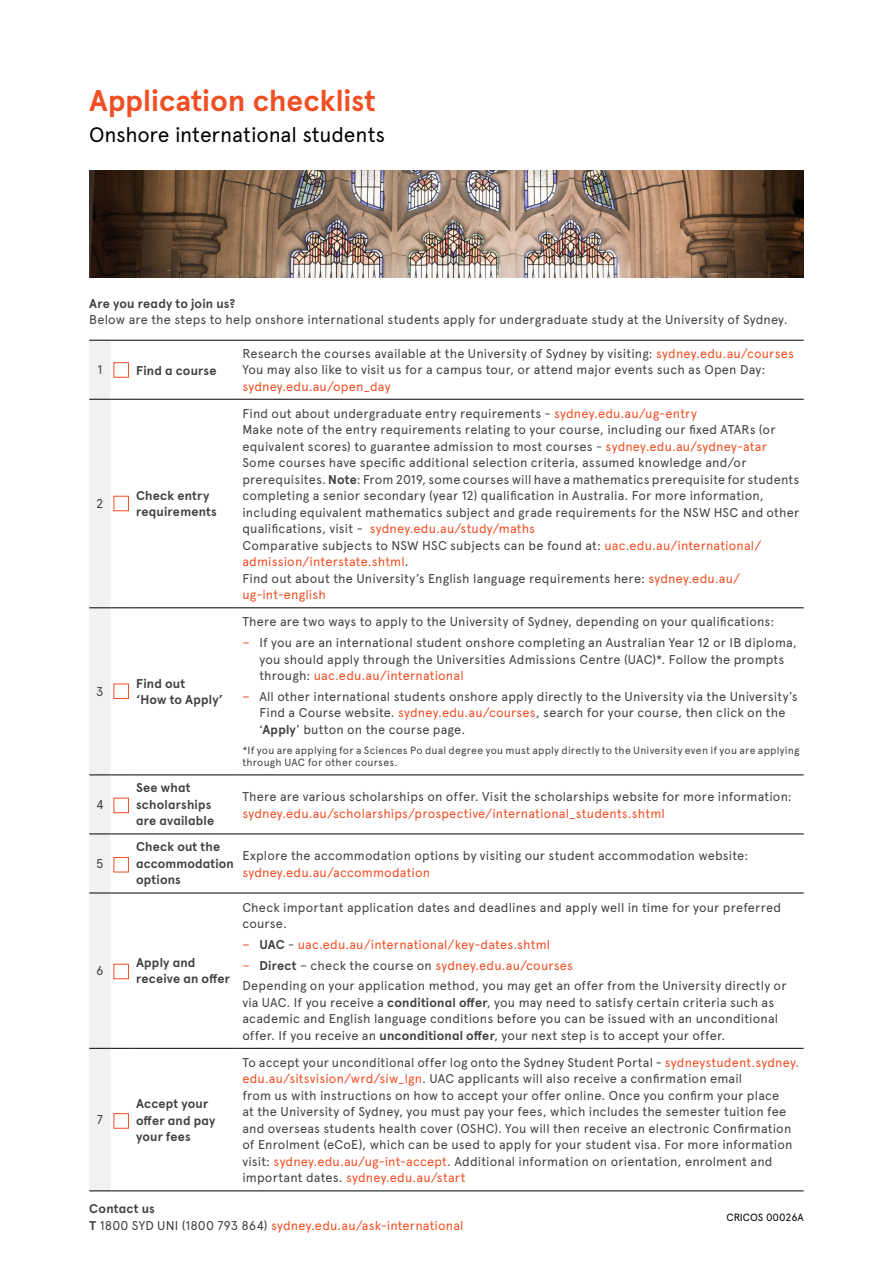
<style>
.page{position:relative;width:893px;height:1263px;background:#fff}
.page>*{position:absolute;margin:0;border:0;box-sizing:border-box;transform-origin:0 0}
.t1{font:700 30px "Apercu Pro";color:#f04e23}
.t2{font:21px "Apercu Pro";letter-spacing:-.01em;color:#000}
.t3{font:12.75px/16.5px "Apercu Pro";letter-spacing:.015em;color:#414042}
.t4{font:700 12.75px/16.5px "Apercu Pro";letter-spacing:.015em;color:#414042}
.t5{font:12.75px/16.5px "Apercu Pro";letter-spacing:.015em;color:#f04e23}
.t6{font:10.5px/12px "Apercu Pro";letter-spacing:.02em;color:#414042}
.t7{font:10.5px "Apercu Pro";letter-spacing:-.005em;color:#000}
.s1{color:#f04e23}
.s2{font-weight:700}
.s3{font-weight:700;color:#414042}
.s4{color:#414042}
</style>
<div class="page">
<img style="left:89px;top:170px;width:715px;height:107px">
<hr style="left:132px;top:399px;width:106px;height:1px;background:#000">
<hr style="left:238px;top:399px;width:566px;height:1px;background:#000">
<hr style="left:132px;top:607px;width:106px;height:1px;background:#000">
<hr style="left:238px;top:607px;width:566px;height:1px;background:#000">
<hr style="left:132px;top:774px;width:106px;height:1px;background:#000">
<hr style="left:238px;top:774px;width:566px;height:1px;background:#000">
<hr style="left:132px;top:833px;width:106px;height:1px;background:#000">
<hr style="left:238px;top:833px;width:566px;height:1px;background:#000">
<hr style="left:132px;top:892px;width:106px;height:1px;background:#000">
<hr style="left:238px;top:892px;width:566px;height:1px;background:#000">
<hr style="left:132px;top:1048px;width:106px;height:1px;background:#000">
<hr style="left:238px;top:1048px;width:566px;height:1px;background:#000">
<hr style="left:132px;top:340px;width:106px;height:1px;background:#000">
<hr style="left:238px;top:340px;width:566px;height:1px;background:#000">
<svg style="left:89px;top:340px;width:43px;height:851px"></svg>
<hr style="left:132px;top:1190px;width:106px;height:1px;background:#000">
<hr style="left:238px;top:1190px;width:566px;height:1px;background:#000">
<div style="left:114px;top:496px;width:15px;height:15px;border:1px solid #f04e23"></div>
<div style="left:114px;top:362px;width:15px;height:16px;border:1px solid #f04e23"></div>
<div style="left:114px;top:684px;width:15px;height:15px;border:1px solid #f04e23"></div>
<div style="left:114px;top:798px;width:15px;height:15px;border:1px solid #f04e23"></div>
<div style="left:114px;top:857px;width:15px;height:15px;border:1px solid #f04e23"></div>
<div style="left:114px;top:964px;width:15px;height:15px;border:1px solid #f04e23"></div>
<div style="left:114px;top:1113px;width:15px;height:15px;border:1px solid #f04e23"></div>
<h1 class="t1" style="left:89px;top:77px;width:288px">Application checklist</h1>
<h2 class="t2" style="left:89px;top:119px;width:297px">Onshore international students</h2>
<p class="t4" style="left:89px;top:294px;width:147px">Are you ready to join us?</p>
<p class="t3" style="left:89px;top:311px;width:700px">Below are the steps to help onshore international students apply for undergraduate study at the University of Sydney.</p>
<p class="t3" style="left:98px;top:361px;width:6px">1</p>
<p class="t4" style="left:136px;top:361px;width:82px">Find a course</p>
<p class="t3" style="left:242px;top:344px;width:553px">Research the courses available at the University of Sydney by visiting: <span class="s1">sydney.edu.au/courses<br></span>You may also like to visit us for a campus tour, or attend major events such as Open Day:</p>
<p class="t5" style="left:242px;top:377px;width:150px">sydney.edu.au/open_day</p>
<p class="t3" style="left:96px;top:494px;width:9px">2</p>
<p class="t4" style="left:136px;top:486px;width:82px">Check entry requirements</p>
<p class="t3" style="left:96px;top:682px;width:9px">3</p>
<p class="t4" style="left:136px;top:674px;width:89px">Find out<br>‘How to Apply’</p>
<p class="t3" style="left:242px;top:404px;width:558px">Find out about undergraduate entry requirements - <span class="s1">sydney.edu.au/ug-entry<br></span>Make note of the entry requirements relating to your course, including our fixed ATARs (or equivalent scores) to guarantee admission to most courses - <span class="s1">sydney.edu.au/sydney-atar </span>Some courses have specific additional selection criteria, assumed knowledge and/or prerequisites. <span class="s2">Note</span>: From 2019, some courses will have a mathematics prerequisite for students completing a senior secondary (year 12) qualification in Australia. For more information, including equivalent mathematics subject and grade requirements for the NSW HSC and other qualifications, visit - <span class="s1">sydney.edu.au/study/maths<br></span>Comparative subjects to NSW HSC subjects can be found at: <span class="s1">uac.edu.au/international/ admission/interstate.shtml</span>.<br>Find out about the University’s English language requirements here: <span class="s1">sydney.edu.au/ ug-int-english</span></p>
<p class="t3" style="left:242px;top:611px;width:556px;line-height:20.7px">There are two ways to apply to the University of Sydney, depending on your qualifications:<br><span class="s1">−</span> If you are an international student onshore completing an Australian Year 12 or IB diploma,</p>
<p class="t3" style="left:259px;top:650px;width:526px">you should apply through the Universities Admissions Centre (UAC)*. Follow the prompts through: <span class="s1">uac.edu.au/international</span></p>
<p class="t3" style="left:259px;top:687px;width:540px;text-indent:-17px"><span class="s1">−</span> All other international students onshore apply directly to the University via the University’s<br>Find a Course website. <span class="s1">sydney.edu.au/courses</span>, search for your course, then click on the ‘<span class="s2">Apply</span>’ button on the course page.</p>
<p class="t6" style="left:242px;top:744px;width:559px">*If you are applying for a Sciences Po dual degree you must apply directly to the University even if you are applying through UAC for other courses.</p>
<p class="t3" style="left:96px;top:795px;width:9px">4</p>
<p class="t3" style="left:96px;top:854px;width:9px">5</p>
<p class="t4" style="left:136px;top:779px;width:80px">See what scholarships are available</p>
<p class="t3" style="left:242px;top:788px;width:551px">There are various scholarships on offer. Visit the scholarships website for more information:</p>
<p class="t5" style="left:242px;top:804px;width:424px">sydney.edu.au/scholarships/prospective/international_students.shtml</p>
<p class="t4" style="left:136px;top:838px;width:99px">Check out the accommodation options</p>
<p class="t3" style="left:242px;top:847px;width:507px">Explore the accommodation options by visiting our student accommodation website:</p>
<p class="t5" style="left:242px;top:863px;width:189px">sydney.edu.au/accommodation</p>
<p class="t3" style="left:96px;top:961px;width:9px">6</p>
<p class="t4" style="left:136px;top:953px;width:96px">Apply and receive an offer</p>
<p class="t3" style="left:242px;top:898px;width:540px">Check important application dates and deadlines and apply well in time for your preferred course.</p>
<p class="t3" style="left:242px;top:933px;width:546px;line-height:20.7px"><span class="s1">−</span> <span class="s2">UAC</span> - <span class="s1">uac.edu.au/international/key-dates.shtml<br>−</span> <span class="s2">Direct</span> – check the course on <span class="s1">sydney.edu.au/courses<br></span>Depending on your application method, you may get an offer from the University directly or</p>
<p class="t3" style="left:242px;top:993px;width:537px">via UAC. If you receive a <span class="s2">conditional offer</span>, you may need to satisfy certain criteria such as academic and English language conditions before you can be issued with an unconditional offer. If you receive an <span class="s2">unconditional offer</span>, your next step is to accept your offer.</p>
<p class="t3" style="left:242px;top:1053px;width:558px">To accept your unconditional offer log onto the Sydney Student Portal - <span class="s1">sydneystudent.sydney. edu.au/sitsvision/wrd/siw_lgn</span>. UAC applicants will also receive a confirmation email<br>from us with instructions on how to accept your offer online. Once you confirm your place<br>at the University of Sydney, you must pay your fees, which includes the semester tuition fee and overseas students health cover (OSHC). You will then receive an electronic Confirmation of Enrolment (eCoE), which can be used to apply for your student visa. For more information visit: <span class="s1">sydney.edu.au/ug-int-accept</span>. Additional information on orientation, enrolment and important dates. <span class="s1">sydney.edu.au/start</span></p>
<p class="t5" style="left:89px;top:1199px;width:376px"><span class="s3">Contact us<br>T</span> <span class="s4">1800 SYD UNI (1800 793 864)</span> sydney.edu.au/ask-international</p>
<p class="t7" style="left:726px;top:1209px;width:79px">CRICOS 00026A</p>
<p class="t4" style="left:136px;top:1094px;width:81px">Accept your offer and pay your fees</p>
<p class="t3" style="left:97px;top:1110px;width:8px">7</p>
</div>
